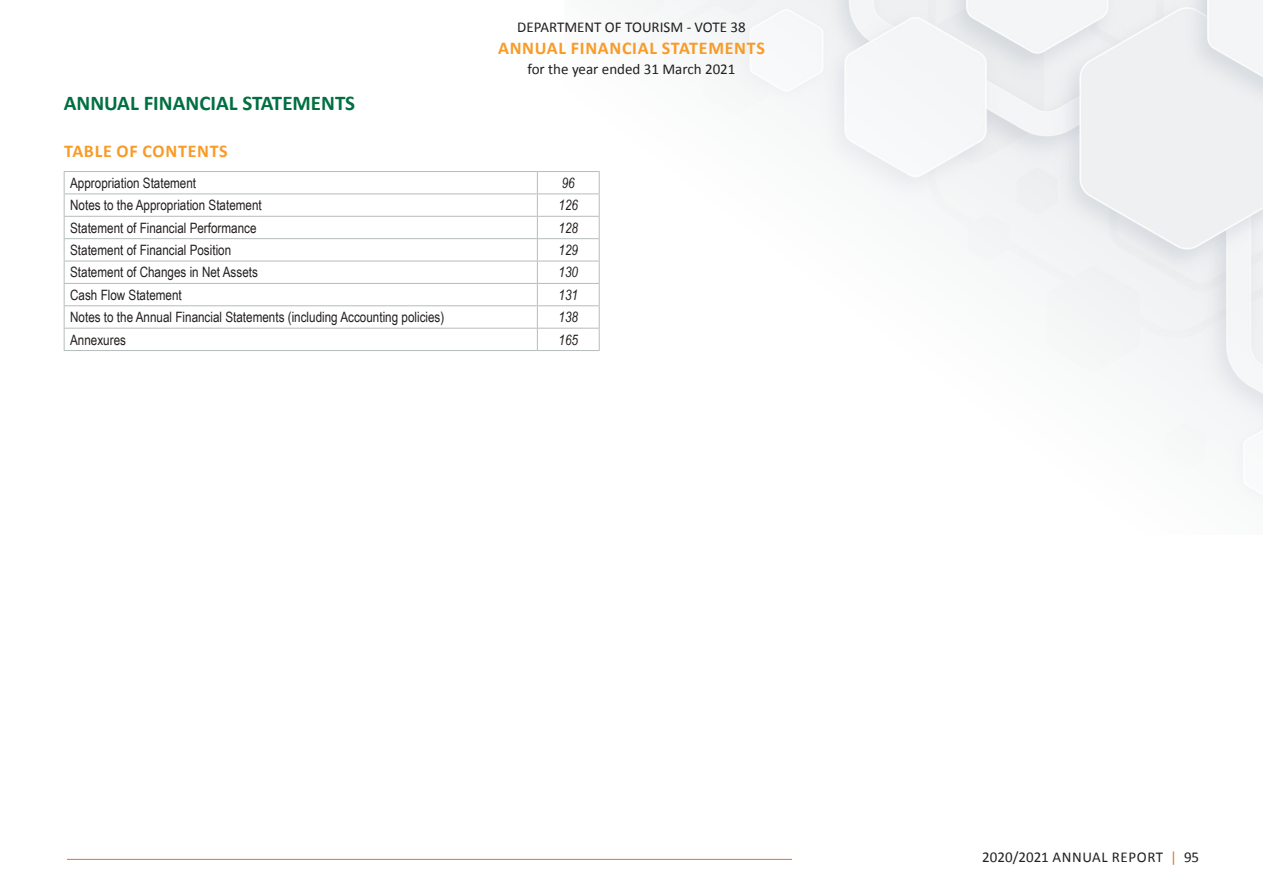
<style>
.page{position:relative;width:1263px;height:893px;background:#fff}
.page>*{position:absolute;margin:0;border:0;box-sizing:border-box;transform-origin:0 0}
.t1{font:700 21px "Calibri";color:#006f41}
.t2{font:700 18px "Calibri";letter-spacing:.04em;color:#f89b27}
.t3{font:15px "Calibri";color:#231f20}
.t4{font:15px "Calibri";letter-spacing:.03em;color:#231f20}
.t5{font:14.25px "Arial Narrow";color:#231f20}
.t6{font:italic 14.25px "Arial Narrow";color:#231f20}
.s1{color:#f26c2f}
</style>
<div class="page">
<img style="left:565px;top:0;width:698px;height:498px">
<hr style="left:67px;top:859px;width:725px;height:1px;background:#f26832">
<hr style="left:64px;top:171px;width:473px;height:1px;background:#b6bcbe">
<hr style="left:537px;top:171px;width:63px;height:1px;background:#b6bcbe">
<hr style="left:64px;top:194px;width:473px;height:1px;background:#b6bcbe">
<hr style="left:537px;top:194px;width:63px;height:1px;background:#b6bcbe">
<hr style="left:64px;top:216px;width:473px;height:1px;background:#b6bcbe">
<hr style="left:537px;top:216px;width:63px;height:1px;background:#b6bcbe">
<hr style="left:64px;top:238px;width:473px;height:1px;background:#b6bcbe">
<hr style="left:537px;top:238px;width:63px;height:1px;background:#b6bcbe">
<hr style="left:64px;top:261px;width:473px;height:1px;background:#b6bcbe">
<hr style="left:537px;top:261px;width:63px;height:1px;background:#b6bcbe">
<hr style="left:64px;top:283px;width:473px;height:1px;background:#b6bcbe">
<hr style="left:537px;top:283px;width:63px;height:1px;background:#b6bcbe">
<hr style="left:64px;top:305px;width:473px;height:1px;background:#b6bcbe">
<hr style="left:537px;top:305px;width:63px;height:1px;background:#b6bcbe">
<hr style="left:64px;top:328px;width:473px;height:1px;background:#b6bcbe">
<svg style="left:64px;top:172px;width:1px;height:178px"></svg>
<hr style="left:537px;top:328px;width:63px;height:1px;background:#b6bcbe">
<svg style="left:537px;top:172px;width:1px;height:178px"></svg>
<svg style="left:599px;top:172px;width:1px;height:178px"></svg>
<hr style="left:64px;top:350px;width:473px;height:1px;background:#b6bcbe">
<hr style="left:537px;top:350px;width:63px;height:1px;background:#b6bcbe">
<p class="t3" style="left:517px;top:17px;width:230px">DEPARTMENT OF TOURISM - VOTE 38</p>
<p class="t2" style="left:498px;top:37px;width:268px">ANNUAL FINANCIAL STATEMENTS</p>
<p class="t3" style="left:527px;top:59px;width:210px">for the year ended 31 March 2021</p>
<h1 class="t1" style="left:64px;top:89px;width:293px">ANNUAL FINANCIAL STATEMENTS</h1>
<p class="t2" style="left:64px;top:139px;width:165px">TABLE OF CONTENTS</p>
<p class="t5" style="left:70px;top:172px;width:128px">Appropriation Statement</p>
<p class="t6" style="left:562px;top:173px;width:14px">96</p>
<p class="t5" style="left:70px;top:195px;width:193px">Notes to the Appropriation Statement</p>
<p class="t6" style="left:558px;top:195px;width:21px">126</p>
<p class="t5" style="left:70px;top:217px;width:188px">Statement of Financial Performance</p>
<p class="t6" style="left:558px;top:218px;width:21px">128</p>
<p class="t5" style="left:70px;top:240px;width:163px">Statement of Financial Position</p>
<p class="t6" style="left:558px;top:240px;width:21px">129</p>
<p class="t5" style="left:70px;top:262px;width:189px">Statement of Changes in Net Assets</p>
<p class="t6" style="left:558px;top:262px;width:21px">130</p>
<p class="t5" style="left:70px;top:284px;width:113px">Cash Flow Statement</p>
<p class="t6" style="left:558px;top:285px;width:21px">131</p>
<p class="t5" style="left:70px;top:307px;width:376px">Notes to the Annual Financial Statements (including Accounting policies)</p>
<p class="t6" style="left:558px;top:307px;width:21px">138</p>
<p class="t5" style="left:70px;top:329px;width:57px">Annexures</p>
<p class="t6" style="left:558px;top:330px;width:21px">165</p>
<p class="t4" style="left:982px;top:848px;width:218px">2020/2021 ANNUAL REPORT <span class="s1">|</span> 95</p>
</div>
